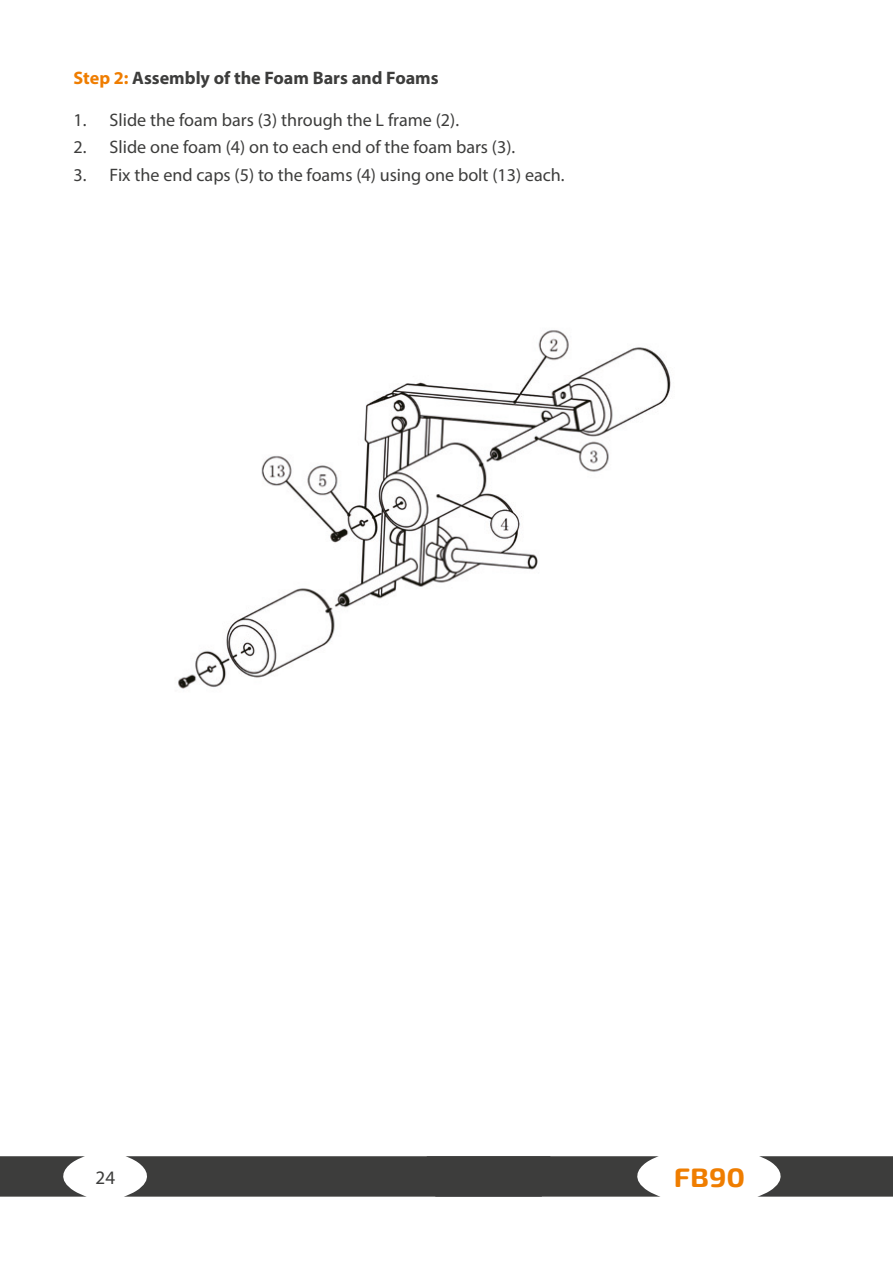
<style>
.page{position:relative;width:893px;height:1263px;background:#fff}
.page>*{position:absolute;margin:0;border:0;box-sizing:border-box;transform-origin:0 0}
.t1{font:700 26.7px "Exo Soft";color:#ef7d00;scale:1.11 1}
.t2{font:19.05px "Myriad Pro";color:#3d3d3c}
.t3{font:18.15px "Myriad Pro";color:#3d3d3c}
.t4{font:700 18.15px "Myriad Pro";color:#3d3d3c}
.s1{color:#ef7d00}
</style>
<div class="page">
<img style="left:178px;top:330px;width:493px;height:359px">
<svg style="left:0;top:1156px;width:85px;height:40px"></svg>
<svg style="left:126px;top:1156px;width:533px;height:40px"></svg>
<svg style="left:759px;top:1156px;width:134px;height:40px"></svg>
<p class="t4" style="left:74px;top:66px;width:367px"><span class="s1">Step 2:</span> Assembly of the Foam Bars and Foams</p>
<p class="t3" style="left:73px;top:109px;width:387px">1. Slide the foam bars (3) through the L frame (2).</p>
<p class="t3" style="left:73px;top:136px;width:443px">2. Slide one foam (4) on to each end of the foam bars (3).</p>
<p class="t3" style="left:73px;top:163px;width:493px">3. Fix the end caps (5) to the foams (4) using one bolt (13) each.</p>
<p class="t2" style="left:96px;top:1166px;width:21px">24</p>
<h1 class="t1" style="left:674px;top:1161px;width:66px">FB90</h1>
</div>
